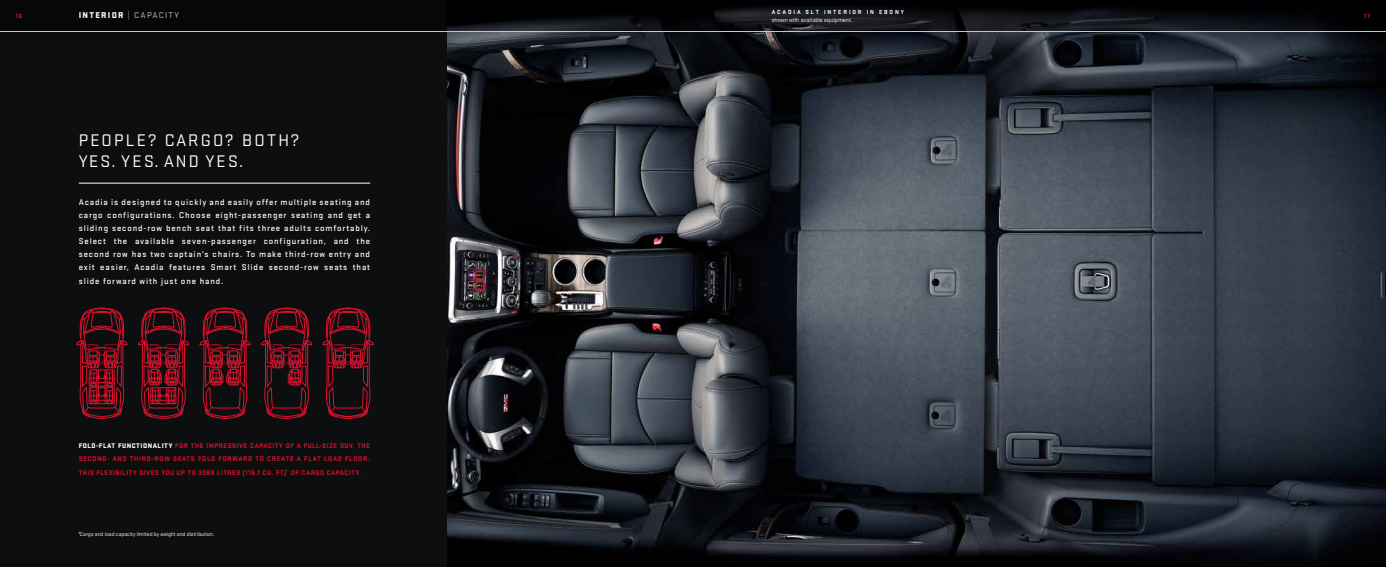
<style>
.page{position:relative;width:1386px;height:567px;background:#fff}
.page>*{position:absolute;margin:0;border:0;box-sizing:border-box;transform-origin:0 0}
.Headline_White{font:17.5px/21px "Stratum GMC";letter-spacing:.13em;color:#fff}
.Copy_Under_Headline{font:500 8.75px/13.1px "Stratum GMC";letter-spacing:.1em;color:#fff;text-align:justify}
.t1{font:8.75px "Stratum GMC";letter-spacing:.14em;color:#c6c6c6}
.RED_FEATURES{font:700 7px/13.1px "Stratum GMC";letter-spacing:.07em;color:#df112d;text-align:justify}
.t2{font:6.12px/7.9px "Stratum GMC";color:#fff}
.t3{font:900 6.12px "Stratum GMC";color:#df112d}
.t4{font:5.69px "Stratum GMC";color:#fff}
.s1{font-weight:700}
.s2{font-weight:900;color:#fff}
</style>
<div class="page">
<img style="left:446px;top:32px;width:940px;height:535px">
<div style="left:0;top:0;width:446px;height:567px;background:#0d0e0f"></div>
<svg style="left:446px;top:0;width:940px;height:31px;background:#0a0c0f"></svg>
<hr style="left:0;top:31px;width:1386px;height:1px;background:#c6c6c6">
<svg style="left:76px;top:307px;width:52px;height:112px"></svg>
<svg style="left:138px;top:307px;width:51px;height:112px"></svg>
<svg style="left:199px;top:307px;width:52px;height:112px"></svg>
<svg style="left:261px;top:307px;width:51px;height:112px"></svg>
<svg style="left:322px;top:307px;width:52px;height:112px"></svg>
<hr style="left:79px;top:183px;width:291px;height:1px;background:#fff">
<p class="t2" style="left:772px;top:8px;width:134px"><span class="s1">ACADIA SLT INTERIOR IN EBONY </span>shown with available equipment.</p>
<p class="t3" style="left:16px;top:11px;width:8px">16</p>
<p class="t1" style="left:79px;top:10px;width:102px"><span class="s2">INTERIOR</span> | CAPACITY</p>
<p class="t3" style="left:1364px;top:11px;width:7px">17</p>
<p class="Headline_White" style="left:79px;top:129px;width:222px">PEOPLE? CARGO? BOTH?<br>YES. YES. AND YES.</p>
<p class="Copy_Under_Headline" style="left:79px;top:195px;width:293px">Acadia is designed to quickly and easily offer multiple seating and cargo configurations. Choose eight-passenger seating and get a sliding second-row bench seat that fits three adults comfortably.<br>Select the available seven-passenger configuration, and the second row has two captain’s chairs. To make third-row entry and exit easier, Acadia features Smart Slide second-row seats that slide forward with just one hand.</p>
<p class="RED_FEATURES" style="left:79px;top:439px;width:293px"><span class="s2">FOLD-FLAT FUNCTIONALITY</span> FOR THE IMPRESSIVE CAPACITY OF A FULL-SIZE SUV, THE SECOND- AND THIRD-ROW SEATS FOLD FORWARD TO CREATE A FLAT LOAD FLOOR.<br>THIS FLEXIBILITY GIVES YOU UP TO 3288 LITRES (116.1 CU. FT.)<sup>1</sup> OF CARGO CAPACITY.</p>
<p class="t4" style="left:79px;top:530px;width:137px"><sup>1</sup>Cargo and load capacity limited by weight and distribution.</p>
</div>
